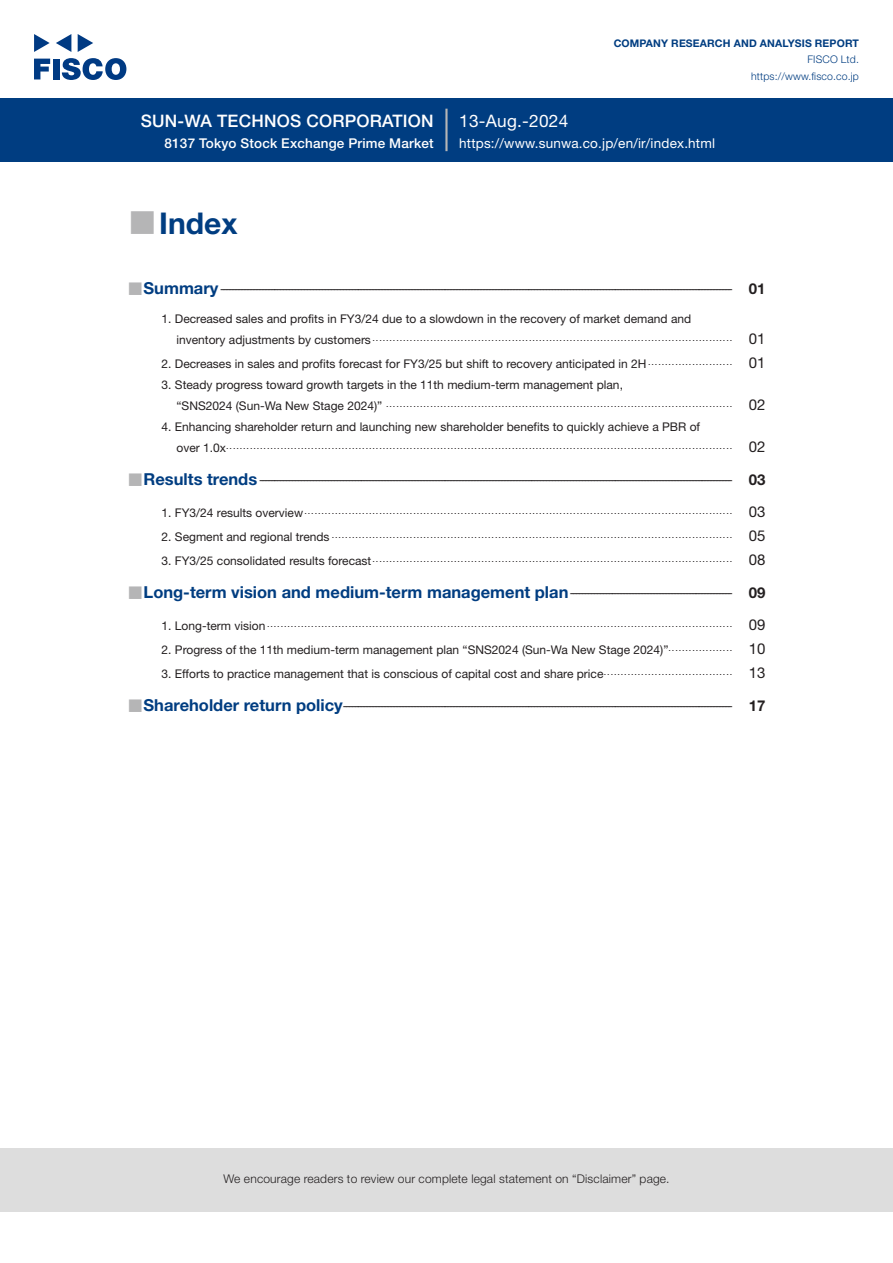
<style>
.page{position:relative;width:893px;height:1263px;background:#fff}
.page>*{position:absolute;margin:0;border:0;box-sizing:border-box;transform-origin:0 0}
.t1{font:700 30px "Helvetica Neue LT Std";color:#003d81}
.t2{font:500 17.25px "Helvetica Neue LT Std";letter-spacing:.015em;color:#fff}
.t3{font:17.25px "Helvetica Neue LT Std";letter-spacing:.015em;color:#fff}
.t4{font:700 16.5px "Helvetica Neue LT Std";color:#003d81}
.t5{font:15px "Helvetica Neue LT Std";color:#231f20}
.t6{font:700 15px "Helvetica Neue LT Std";color:#231f20}
.t7{font:13.5px "Helvetica Neue LT Std";letter-spacing:.015em;color:#fff}
.t8{font:500 13.5px "Helvetica Neue LT Std";letter-spacing:.015em;color:#fff}
.t9{font:12px "Helvetica Neue LT Std";color:#231f20}
.t10{font:300 12px "Helvetica Neue LT Std";letter-spacing:.015em;color:#231f20}
.t11{font:700 10.5px "Helvetica Neue LT Std";letter-spacing:.015em;color:#003d81}
.t12{font:300 10.5px/16.5px "Helvetica Neue LT Std";letter-spacing:.015em;color:#003d81;text-align:right}
.t13{font:9px "Helvetica Neue LT Std";color:#231f20}
.s1{font-family:"Hiragino UD Sans F Std N W6";font-weight:400;color:#b5b5b6}
.s2{font-family:"Hiragino UD Sans Std W6";font-weight:400;color:#b5b5b6}
</style>
<div class="page">
<div style="left:0;top:1148px;width:893px;height:64px;background:#ddd"></div>
<svg style="left:34px;top:59px;width:16px;height:20px"></svg>
<div style="left:53px;top:59px;width:6px;height:20px;background:#003a83"></div>
<svg style="left:62px;top:58px;width:64px;height:22px"></svg>
<svg style="left:34px;top:34px;width:16px;height:18px"></svg>
<svg style="left:78px;top:34px;width:15px;height:18px"></svg>
<svg style="left:56px;top:34px;width:15px;height:18px"></svg>
<div style="left:0;top:98px;width:893px;height:64px;background:#003d81"></div>
<hr style="left:445px;top:109px;width:3px;height:42px;background:#b5b5b6">
<h2 class="t2" style="left:141px;top:110px;width:295px">SUN-WA TECHNOS CORPORATION</h2>
<p class="t8" style="left:165px;top:135px;width:271px">8137 Tokyo Stock Exchange Prime Market</p>
<p class="t1" style="left:128px;top:204px;width:112px"><span class="s1">■</span>Index</p>
<h2 class="t3" style="left:459px;top:110px;width:111px">13-Aug.-2024</h2>
<p class="t11" style="left:614px;top:37px;width:247px">COMPANY RESEARCH AND ANALYSIS REPORT</p>
<p class="t12" style="left:751px;top:51px;width:109px">FISCO Ltd. https://www.fisco.co j p.</p>
<p class="t7" style="left:459px;top:135px;width:257px">https://www.sunwa.co j p. /en /i r/ index.html</p>
<p class="t4" style="left:127px;top:278px;width:93px"><span class="s2">■</span>Summary</p>
<p class="t9" style="left:162px;top:312px;width:531px">1. Decreased sales and profits in FY3/24 due to a slowdown in the recovery of market demand and</p>
<p class="t9" style="left:220px;top:281px;width:514px">---------------------------------------------------------------------------------------------------------------------------------------------------------------------------</p>
<p class="t9" style="left:176px;top:332px;width:196px">inventory adjustments by customers</p>
<p class="t13" style="left:373px;top:332px;width:361px">..........................................................................................................</p>
<p class="t9" style="left:162px;top:356px;width:486px">2. Decreases in sales and profits forecast for FY3/25 but shift to recovery anticipated in H2</p>
<p class="t9" style="left:162px;top:378px;width:463px">3. Steady progress toward growth targets in the 11th medium-term management plan,</p>
<p class="t13" style="left:648px;top:356px;width:86px">.........................</p>
<p class="t9" style="left:176px;top:398px;width:207px">“SNS2024 (Sun-Wa New Stage 2024 “(</p>
<p class="t9" style="left:162px;top:420px;width:540px">4. Enhancing shareholder return and launching new shareholder benefits to quickly achieve a PBR of</p>
<p class="t13" style="left:386px;top:398px;width:348px">......................................................................................................</p>
<p class="t9" style="left:176px;top:440px;width:51px">over 1.0x</p>
<p class="t13" style="left:226px;top:440px;width:507px">.....................................................................................................................................................</p>
<p class="t4" style="left:127px;top:469px;width:131px"><span class="s2">■</span>Results trends</p>
<p class="t9" style="left:259px;top:472px;width:475px">--------------------------------------------------------------------------------------------------------------------------------------------------------------</p>
<p class="t9" style="left:162px;top:505px;width:143px">1. FY3/24 results overview</p>
<p class="t13" style="left:304px;top:505px;width:429px">..............................................................................................................................</p>
<p class="t9" style="left:162px;top:529px;width:170px">2. Segment and regional trends</p>
<p class="t13" style="left:332px;top:529px;width:402px">......................................................................................................................</p>
<p class="t9" style="left:162px;top:553px;width:211px">3. FY3/25 consolidated results forecast</p>
<p class="t13" style="left:372px;top:553px;width:361px">..........................................................................................................</p>
<p class="t4" style="left:127px;top:582px;width:443px"><span class="s2">■</span>Long-term vision and medium-term management plan</p>
<p class="t9" style="left:570px;top:585px;width:165px">------------------------------------------------------</p>
<p class="t9" style="left:162px;top:618px;width:105px">1. Long-term vision</p>
<p class="t13" style="left:267px;top:618px;width:467px">.........................................................................................................................................</p>
<p class="t9" style="left:162px;top:642px;width:508px">2. Progress of the 11th medium-term management plan “SNS2024 (Sun-Wa New Stage 2024 “(</p>
<p class="t13" style="left:668px;top:642px;width:65px">...................</p>
<p class="t9" style="left:162px;top:666px;width:443px">3. Efforts to practice management that is conscious of capital cost and share price</p>
<p class="t13" style="left:604px;top:666px;width:130px">......................................</p>
<p class="t4" style="left:127px;top:695px;width:217px"><span class="s2">■</span>Shareholder return policy</p>
<p class="t9" style="left:343px;top:698px;width:392px">----------------------------------------------------------------------------------------------------------------------------------</p>
<p class="t6" style="left:749px;top:279px;width:18px">01</p>
<p class="t5" style="left:749px;top:329px;width:18px">01</p>
<p class="t5" style="left:749px;top:353px;width:18px">01</p>
<p class="t5" style="left:749px;top:395px;width:18px">02</p>
<p class="t5" style="left:749px;top:437px;width:18px">02</p>
<p class="t6" style="left:749px;top:470px;width:18px">03</p>
<p class="t5" style="left:749px;top:502px;width:18px">03</p>
<p class="t5" style="left:749px;top:526px;width:18px">05</p>
<p class="t5" style="left:749px;top:550px;width:18px">08</p>
<p class="t6" style="left:749px;top:583px;width:18px">09</p>
<p class="t5" style="left:749px;top:615px;width:18px">09</p>
<p class="t5" style="left:749px;top:639px;width:18px">10</p>
<p class="t5" style="left:749px;top:663px;width:18px">13</p>
<p class="t6" style="left:749px;top:696px;width:18px">17</p>
<p class="t10" style="left:223px;top:1171px;width:448px">We encourage readers to review our complete legal statement on “Disclaimer” page.</p>
</div>
